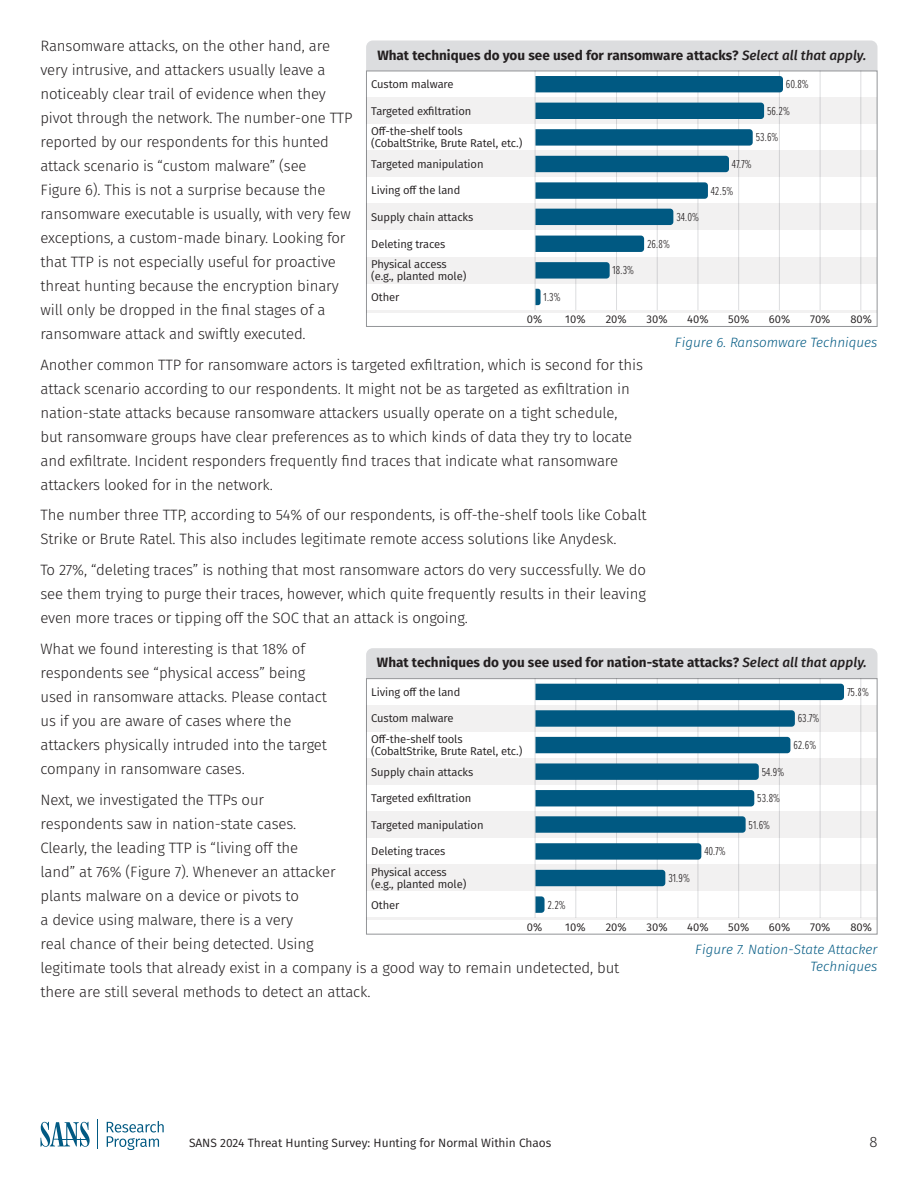
<style>
.page{position:relative;width:918px;height:1188px;background:#fff}
.page>*{position:absolute;margin:0;border:0;box-sizing:border-box;transform-origin:0 0}
.t1{font:300 15px/24px "Fira Sans";letter-spacing:-.01em;color:#231f20}
.t2{font:700 13.5px "Fira Sans";color:#231f20}
.t3{font:italic 300 13.5px/16.5px "Fira Sans";color:#005982;text-align:right}
.t4{font:300 12px "Proxima Nova Ex Cn";color:#231f20}
.t5{font:12px "Fira Sans";color:#231f20}
.t6{font:11.25px/12px "Fira Sans";letter-spacing:-.01em;color:#231f20}
.s1{font-weight:500;font-style:italic}
</style>
<div class="page">
<hr style="left:97px;top:1119px;width:1px;height:30px;background:#005982">
<svg style="left:107px;top:1121px;width:57px;height:29px"></svg>
<svg style="left:40px;top:1122px;width:50px;height:25px"></svg>
<hr style="left:59px;top:1139px;width:30px;height:1px;background:#005982">
<div style="left:366px;top:71px;width:512px;height:256px;background:#fff;border:1px solid #939598"></div>
<div style="left:366px;top:97px;width:511px;height:27px;background:#f2f1f1"></div>
<div style="left:366px;top:204px;width:511px;height:26px;background:#f2f1f1"></div>
<div style="left:366px;top:150px;width:511px;height:27px;background:#f2f1f1"></div>
<div style="left:366px;top:257px;width:511px;height:26px;background:#f2f1f1"></div>
<hr style="left:366px;top:310px;width:511px;height:2px;background:#231f20">
<hr style="left:616px;top:71px;width:1px;height:239px;background:#dcdddf">
<hr style="left:657px;top:71px;width:1px;height:239px;background:#dcdddf">
<hr style="left:698px;top:71px;width:1px;height:239px;background:#dcdddf">
<hr style="left:738px;top:71px;width:1px;height:239px;background:#dcdddf">
<hr style="left:779px;top:71px;width:1px;height:239px;background:#dcdddf">
<hr style="left:535px;top:71px;width:1px;height:239px;background:#dcdddf">
<hr style="left:575px;top:71px;width:1px;height:239px;background:#dcdddf">
<hr style="left:820px;top:71px;width:1px;height:239px;background:#dcdddf">
<hr style="left:860px;top:71px;width:1px;height:239px;background:#dcdddf">
<svg style="left:366px;top:40px;width:512px;height:52px"></svg>
<div style="left:535px;top:156px;width:194px;height:16px;background:#005982"></div>
<svg style="left:535px;top:262px;width:75px;height:17px"></svg>
<div style="left:535px;top:209px;width:138px;height:16px;background:#005982"></div>
<div style="left:535px;top:103px;width:229px;height:16px;background:#005982"></div>
<svg style="left:535px;top:182px;width:173px;height:17px;background:#0a5f86"></svg>
<svg style="left:535px;top:289px;width:6px;height:16px"></svg>
<svg style="left:535px;top:129px;width:218px;height:17px;background:#0a5f86"></svg>
<svg style="left:535px;top:236px;width:109px;height:16px;background:#025a82"></svg>
<div style="left:366px;top:678px;width:512px;height:257px;background:#fff;border:1px solid #939598"></div>
<div style="left:366px;top:705px;width:511px;height:26px;background:#f2f1f1"></div>
<div style="left:366px;top:811px;width:511px;height:27px;background:#f2f1f1"></div>
<div style="left:366px;top:758px;width:511px;height:27px;background:#f2f1f1"></div>
<div style="left:366px;top:864px;width:511px;height:27px;background:#f2f1f1"></div>
<hr style="left:366px;top:918px;width:511px;height:2px;background:#231f20">
<hr style="left:616px;top:678px;width:1px;height:240px;background:#dcdddf">
<hr style="left:657px;top:678px;width:1px;height:240px;background:#dcdddf">
<hr style="left:698px;top:678px;width:1px;height:240px;background:#dcdddf">
<hr style="left:738px;top:678px;width:1px;height:240px;background:#dcdddf">
<hr style="left:779px;top:678px;width:1px;height:240px;background:#dcdddf">
<hr style="left:535px;top:678px;width:1px;height:240px;background:#dcdddf">
<hr style="left:575px;top:678px;width:1px;height:240px;background:#dcdddf">
<hr style="left:820px;top:678px;width:1px;height:240px;background:#dcdddf">
<hr style="left:860px;top:678px;width:1px;height:240px;background:#dcdddf">
<svg style="left:366px;top:648px;width:512px;height:52px"></svg>
<svg style="left:535px;top:763px;width:224px;height:17px;background:#095e86"></svg>
<div style="left:535px;top:870px;width:130px;height:16px;background:#005982"></div>
<svg style="left:535px;top:816px;width:211px;height:17px;background:#095e86"></svg>
<svg style="left:535px;top:710px;width:260px;height:17px;background:#095e86"></svg>
<div style="left:535px;top:790px;width:219px;height:16px;background:#005982"></div>
<svg style="left:535px;top:896px;width:10px;height:17px"></svg>
<div style="left:535px;top:737px;width:255px;height:16px;background:#005982"></div>
<svg style="left:535px;top:843px;width:166px;height:17px;background:#095f86"></svg>
<p class="t1" style="left:40px;top:34px;width:314px">Ransomware attacks, on the other hand, are very intrusive, and attackers usually leave a noticeably clear trail of evidence when they pivot through the network. The number-one TTP reported by our respondents for this hunted attack scenario is “custom malware” (see<br>Figure 6). This is not a surprise because the ransomware executable is usually, with very few exceptions, a custom-made binary. Looking for that TTP is not especially useful for proactive threat hunting because the encryption binary will only be dropped in the final stages of a ransomware attack and swiftly executed.</p>
<p class="t1" style="left:40px;top:352px;width:604px">Another common TTP for ransomware actors is targeted exfiltration, which is second for this attack scenario according to our respondents. It might not be as targeted as exfiltration in nation-state attacks because ransomware attackers usually operate on a tight schedule, but ransomware groups have clear preferences as to which kinds of data they try to locate and exfiltrate. Incident responders frequently find traces that indicate what ransomware attackers looked for in the network.</p>
<p class="t1" style="left:40px;top:503px;width:608px">The number three TTP, according to 54% of our respondents, is off-the-shelf tools like Cobalt<br>Strike or Brute Ratel. This also includes legitimate remote access solutions like Anydesk.</p>
<p class="t1" style="left:40px;top:558px;width:607px;text-align:justify">To 27%, “deleting traces” is nothing that most ransomware actors do very successfully. We do see them trying to purge their traces, however, which quite frequently results in their leaving even more traces or tipping off the SOC that an attack is ongoing.</p>
<p class="t1" style="left:40px;top:637px;width:288px">What we found interesting is that 18% of respondents see “physical access” being used in ransomware attacks. Please contact us if you are aware of cases where the attackers physically intruded into the target company in ransomware cases.</p>
<p class="t1" style="left:40px;top:787px;width:580px">Next, we investigated the TTPs our<br>respondents saw in nation-state cases.<br>Clearly, the leading TTP is “living off the<br>land” at 76% (Figure 7). Whenever an attacker<br>plants malware on a device or pivots to<br>a device using malware, there is a very<br>real chance of their being detected. Using<br>legitimate tools that already exist in a company is a good way to remain undetected, but there are still several methods to detect an attack.</p>
<p class="t2" style="left:377px;top:46px;width:490px">What techniques do you see used for ransomware attacks? <span class="s1">Select all that apply.</span></p>
<p class="t6" style="left:371px;top:78px;width:84px">Custom malware</p>
<p class="t4" style="left:786px;top:75px;width:24px">60.8%</p>
<p class="t6" style="left:371px;top:104px;width:102px">Targeted exfiltration</p>
<p class="t4" style="left:767px;top:102px;width:24px">56.2%</p>
<p class="t6" style="left:371px;top:125px;width:153px">Off-the-shelf tools (CobaltStrike, Brute Ratel, etc.)</p>
<p class="t4" style="left:756px;top:129px;width:24px">53.6%</p>
<p class="t6" style="left:371px;top:158px;width:114px">Targeted manipulation</p>
<p class="t4" style="left:732px;top:155px;width:21px">47.7%</p>
<p class="t6" style="left:371px;top:184px;width:91px">Living off the land</p>
<p class="t4" style="left:711px;top:182px;width:24px">42.5%</p>
<p class="t6" style="left:371px;top:211px;width:104px">Supply chain attacks</p>
<p class="t4" style="left:676px;top:208px;width:24px">34.0%</p>
<p class="t6" style="left:371px;top:237px;width:76px">Deleting traces</p>
<p class="t4" style="left:647px;top:235px;width:24px">26.8%</p>
<p class="t6" style="left:371px;top:258px;width:97px">Physical access (e.g., planted mole)</p>
<p class="t4" style="left:613px;top:262px;width:23px">18.3%</p>
<p class="t6" style="left:371px;top:291px;width:30px">Other</p>
<p class="t4" style="left:544px;top:288px;width:18px">1.3%</p>
<p class="t6" style="left:527px;top:313px;width:17px">0%</p>
<p class="t6" style="left:565px;top:313px;width:22px">10%</p>
<p class="t6" style="left:606px;top:313px;width:22px">20%</p>
<p class="t6" style="left:647px;top:313px;width:23px">30%</p>
<p class="t6" style="left:687px;top:313px;width:23px">40%</p>
<p class="t6" style="left:728px;top:313px;width:23px">50%</p>
<p class="t6" style="left:769px;top:313px;width:23px">60%</p>
<p class="t6" style="left:810px;top:313px;width:22px">70%</p>
<p class="t6" style="left:850px;top:313px;width:23px">80%</p>
<p class="t3" style="left:675px;top:334px;width:204px">Figure 6. Ransomware Techniques</p>
<p class="t2" style="left:377px;top:653px;width:491px">What techniques do you see used for nation-state attacks? <span class="s1">Select all that apply.</span></p>
<p class="t4" style="left:847px;top:683px;width:23px">75.8%</p>
<p class="t6" style="left:371px;top:686px;width:91px">Living off the land</p>
<p class="t6" style="left:371px;top:712px;width:84px">Custom malware</p>
<p class="t4" style="left:798px;top:710px;width:23px">63.7%</p>
<p class="t6" style="left:371px;top:733px;width:153px">Off-the-shelf tools (CobaltStrike, Brute Ratel, etc.)</p>
<p class="t4" style="left:793px;top:736px;width:24px">62.6%</p>
<p class="t6" style="left:371px;top:765px;width:104px">Supply chain attacks</p>
<p class="t4" style="left:762px;top:763px;width:24px">54.9%</p>
<p class="t6" style="left:371px;top:792px;width:102px">Targeted exfiltration</p>
<p class="t4" style="left:757px;top:790px;width:24px">53.8%</p>
<p class="t6" style="left:371px;top:819px;width:114px">Targeted manipulation</p>
<p class="t4" style="left:749px;top:816px;width:23px">51.6%</p>
<p class="t6" style="left:371px;top:845px;width:76px">Deleting traces</p>
<p class="t4" style="left:704px;top:843px;width:23px">40.7%</p>
<p class="t6" style="left:371px;top:866px;width:97px">Physical access (e.g., planted mole)</p>
<p class="t4" style="left:668px;top:869px;width:23px">31.9%</p>
<p class="t6" style="left:371px;top:898px;width:30px">Other</p>
<p class="t4" style="left:548px;top:896px;width:20px">2.2%</p>
<p class="t6" style="left:527px;top:921px;width:17px">0%</p>
<p class="t6" style="left:565px;top:921px;width:22px">10%</p>
<p class="t6" style="left:606px;top:921px;width:22px">20%</p>
<p class="t6" style="left:647px;top:921px;width:23px">30%</p>
<p class="t6" style="left:687px;top:921px;width:23px">40%</p>
<p class="t6" style="left:728px;top:921px;width:23px">50%</p>
<p class="t6" style="left:769px;top:921px;width:23px">60%</p>
<p class="t6" style="left:810px;top:921px;width:22px">70%</p>
<p class="t6" style="left:850px;top:921px;width:23px">80%</p>
<p class="t3" style="left:695px;top:941px;width:184px">Figure 7. Nation-State Attacker<br>Techniques</p>
<p class="t5" style="left:189px;top:1134px;width:364px">SANS 2024 Threat Hunting Survey: Hunting for Normal Within Chaos</p>
<p class="t1" style="left:869px;top:1130px;width:10px">8</p>
</div>
